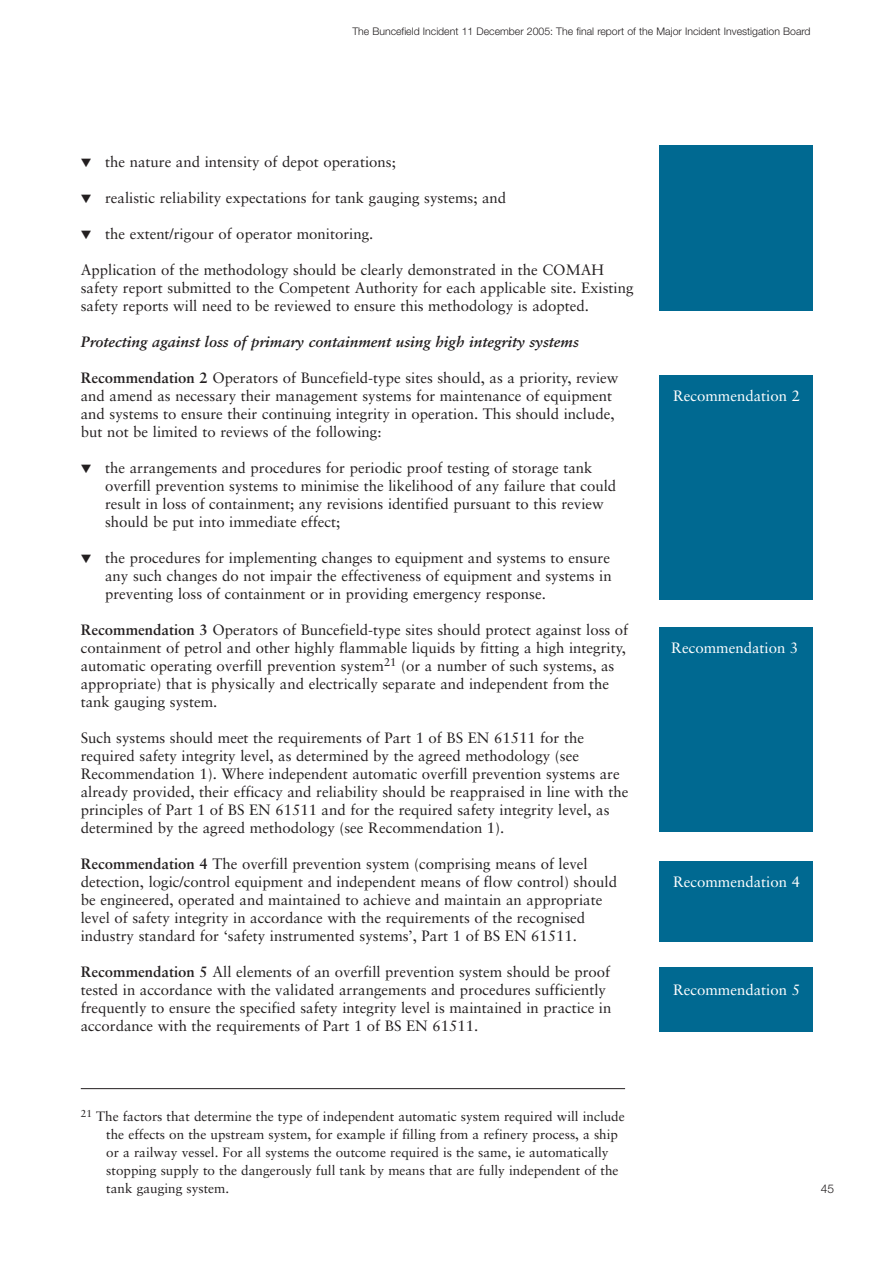
<style>
.page{position:relative;width:893px;height:1263px;background:#fff}
.page>*{position:absolute;margin:0;border:0;box-sizing:border-box;transform-origin:0 0}
.t1{font:15px/18px "Sabon";color:#231f20}
.t2{font:italic 700 15px "Sabon";color:#231f20}
.t3{font:15px "Sabon";color:#fff}
.t4{font:13.5px/18px "Sabon";color:#231f20}
.t5{font:300 12px "Helvetica Neue";color:#231f20}
.t6{font:300 10.5px "Helvetica Neue";color:#231f20}
.s1{font-weight:700}
</style>
<div class="page">
<hr style="left:81px;top:1088px;width:544px;height:1px;background:#231f20">
<div style="left:659px;top:145px;width:153px;height:165px;background:#006991"></div>
<div style="left:659px;top:375px;width:153px;height:225px;background:#006991"></div>
<div style="left:659px;top:861px;width:153px;height:80px;background:#006991"></div>
<div style="left:659px;top:967px;width:153px;height:65px;background:#006991"></div>
<div style="left:659px;top:627px;width:153px;height:205px;background:#006991"></div>
<p class="t6" style="left:352px;top:27px;width:460px">The Buncefield Incident 11 December 2005: The final report of the Major Incident Investigation Board</p>
<p class="t1" style="left:81px;top:154px;width:317px">▼ the nature and intensity of depot operations;</p>
<p class="t1" style="left:81px;top:190px;width:427px">▼ realistic reliability expectations for tank gauging systems; and</p>
<p class="t1" style="left:81px;top:226px;width:294px">▼ the extent/rigour of operator monitoring.</p>
<p class="t1" style="left:81px;top:262px;width:554px">Application of the methodology should be clearly demonstrated in the COMAH safety report submitted to the Competent Authority for each applicable site. Existing safety reports will need to be reviewed to ensure this methodology is adopted.</p>
<p class="t2" style="left:81px;top:335px;width:500px">Protecting against loss of primary containment using high integrity systems</p>
<p class="t1" style="left:81px;top:370px;width:539px"><span class="s1">Recommendation 2</span> Operators of Buncefield-type sites should, as a priority, review and amend as necessary their management systems for maintenance of equipment and systems to ensure their continuing integrity in operation. This should include, but not be limited to reviews of the following:</p>
<p class="t1" style="left:105px;top:460px;width:513px;text-indent:-24px">▼ the arrangements and procedures for periodic proof testing of storage tank overfill prevention systems to minimise the likelihood of any failure that could result in loss of containment; any revisions identified pursuant to this review should be put into immediate effect;</p>
<p class="t1" style="left:105px;top:550px;width:508px;text-align:justify;text-indent:-24px">▼ the procedures for implementing changes to equipment and systems to ensure any such changes do not impair the effectiveness of equipment and systems in preventing loss of containment or in providing emergency response.</p>
<p class="t1" style="left:81px;top:622px;width:549px"><span class="s1">Recommendation 3</span> Operators of Buncefield-type sites should protect against loss of containment of petrol and other highly flammable liquids by fitting a high integrity, automatic operating overfill prevention system<sup>21</sup> (or a number of such systems, as appropriate) that is physically and electrically separate and independent from the tank gauging system.</p>
<p class="t1" style="left:81px;top:730px;width:549px">Such systems should meet the requirements of Part 1 of BS EN 61511 for the required safety integrity level, as determined by the agreed methodology (see Recommendation 1). Where independent automatic overfill prevention systems are already provided, their efficacy and reliability should be reappraised in line with the principles of Part 1 of BS EN 61511 and for the required safety integrity level, as determined by the agreed methodology (see Recommendation 1).</p>
<p class="t1" style="left:81px;top:856px;width:538px"><span class="s1">Recommendation 4</span> The overfill prevention system (comprising means of level detection, logic/control equipment and independent means of flow control) should be engineered, operated and maintained to achieve and maintain an appropriate level of safety integrity in accordance with the requirements of the recognised industry standard for ‘safety instrumented systems’, Part 1 of BS EN 61511.</p>
<p class="t1" style="left:81px;top:964px;width:532px"><span class="s1">Recommendation 5</span> All elements of an overfill prevention system should be proof tested in accordance with the validated arrangements and procedures sufficiently frequently to ensure the specified safety integrity level is maintained in practice in accordance with the requirements of Part 1 of BS EN 61511.</p>
<p class="t4" style="left:106px;top:1108px;width:520px;text-indent:-26px"><sup>21</sup> The factors that determine the type of independent automatic system required will include the effects on the upstream system, for example if filling from a refinery process, a ship or a railway vessel. For all systems the outcome required is the same, ie automatically stopping supply to the dangerously full tank by means that are fully independent of the tank gauging system.</p>
<p class="t3" style="left:673px;top:389px;width:129px">Recommendation 2</p>
<p class="t3" style="left:671px;top:641px;width:129px">Recommendation 3</p>
<p class="t3" style="left:673px;top:875px;width:129px">Recommendation 4</p>
<p class="t3" style="left:673px;top:983px;width:129px">Recommendation 5</p>
<p class="t5" style="left:821px;top:1184px;width:15px">45</p>
</div>
